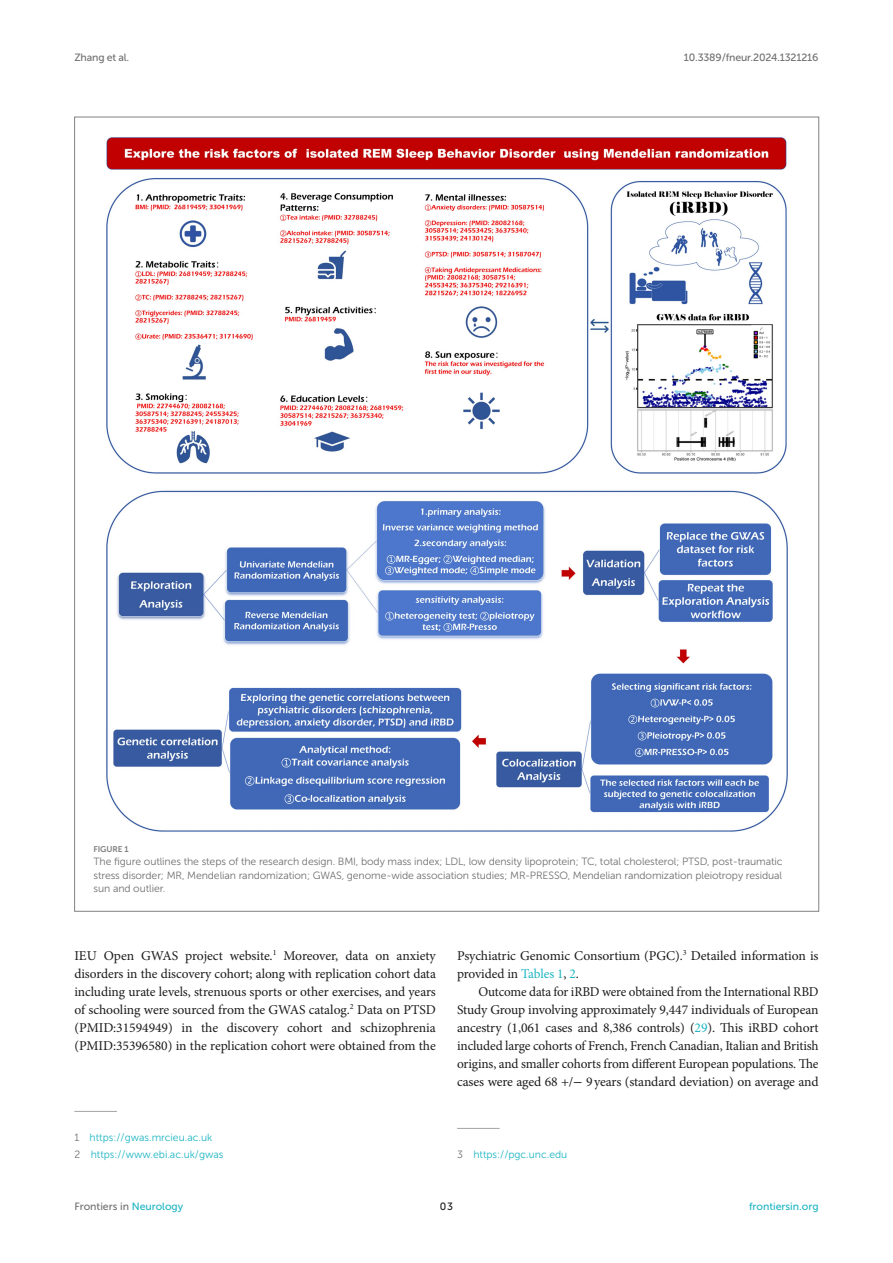
<style>
.page{position:relative;width:893px;height:1263px;background:#fff}
.page>*{position:absolute;margin:0;border:0;box-sizing:border-box;transform-origin:0 0}
.TEXT_FLUSH{font:13.5px/18px "Minion Pro";letter-spacing:-.005em;color:#1b1c1b;text-align:justify}
.TEXT{font:13.5px/18px "Minion Pro";letter-spacing:-.015em;color:#1b1c1b;text-align:justify}
.FIG_LEG{font:10.5px/13.5px "Museo Sans 300";letter-spacing:-.01em;color:#706f70;text-align:justify}
.FOOTNOTE{font:10.5px "Museo Sans 300";color:#1db5c3}
.t1{font:10.5px "Museo Sans 500";letter-spacing:-.015em;color:#706f70}
.t2{font:10.5px "Museo Sans 500";color:#1db5c3}
.t3{font:10.5px "Museo Sans 500";color:#1b1c1b}
.FIG_HD{font:8.25px "Museo Sans 700";letter-spacing:-.01em;color:#7e7f7f}
.s1{color:#706f70}
.s2{color:#1db5c3}
.s3{font-family:"STIX General"}
</style>
<div class="page">
<hr style="left:74px;top:1111px;width:43px;height:1px;background:#a2a3a3">
<hr style="left:457px;top:1128px;width:43px;height:1px;background:#a2a3a3">
<img style="left:106px;top:137px;width:682px;height:695px">
<p class="t1" style="left:74px;top:51px;width:56px">Zhang et al.</p>
<p class="t1" style="left:684px;top:51px;width:136px">10.3389/fneur.2024.1321216</p>
<p class="FIG_HD" style="left:94px;top:844px;width:37px">FIGURE 1</p>
<p class="FIG_LEG" style="left:94px;top:855px;width:691px">The figure outlines the steps of the research design. BMI, body mass index; LDL, low density lipoprotein; TC, total cholesterol; PTSD, post-traumatic stress disorder; MR, Mendelian randomization; GWAS, genome-wide association studies; MR-PRESSO, Mendelian randomization pleiotropy residual sun and outlier.</p>
<p class="TEXT_FLUSH" style="left:74px;top:947px;width:363px">IEU Open GWAS project website.<sup>1</sup> Moreover, data on anxiety disorders in the discovery cohort; along with replication cohort data including urate levels, strenuous sports or other exercises, and years of schooling were sourced from the GWAS catalog.<sup>2</sup> Data on PTSD (PMID:31594949) in the discovery cohort and schizophrenia (PMID:35396580) in the replication cohort were obtained from the</p>
<p class="FOOTNOTE" style="left:74px;top:1132px;width:139px"><span class="s1">1</span> https://gwas.mrcieu.ac.uk</p>
<p class="FOOTNOTE" style="left:74px;top:1149px;width:151px"><span class="s1">2</span> https://www.ebi.ac.uk/gwas</p>
<p class="TEXT_FLUSH" style="left:457px;top:947px;width:363px">Psychiatric Genomic Consortium (PGC).<sup>3</sup> Detailed information is provided in <span class="s2">Tables 1</span>, <span class="s2">2</span>.</p>
<p class="TEXT" style="left:457px;top:983px;width:363px;text-indent:21px">Outcome data for iRBD were obtained from the International RBD Study Group involving approximately 9,447 individuals of European ancestry (1,061 cases and 8,386 controls) (<span class="s2">29</span>). This iRBD cohort included large cohorts of French, French Canadian, Italian and British origins, and smaller cohorts from different European populations. The cases were aged 68 +/<span class="s3">−</span> 9years (standard deviation) on average and</p>
<p class="FOOTNOTE" style="left:457px;top:1149px;width:112px"><span class="s1">3</span> https://pgc.unc.edu</p>
<p class="t1" style="left:74px;top:1200px;width:110px">Frontiers in <span class="s2">Neurology</span></p>
<p class="t3" style="left:440px;top:1200px;width:15px">03</p>
<p class="t2" style="left:749px;top:1200px;width:71px">frontiersin.org</p>
</div>
